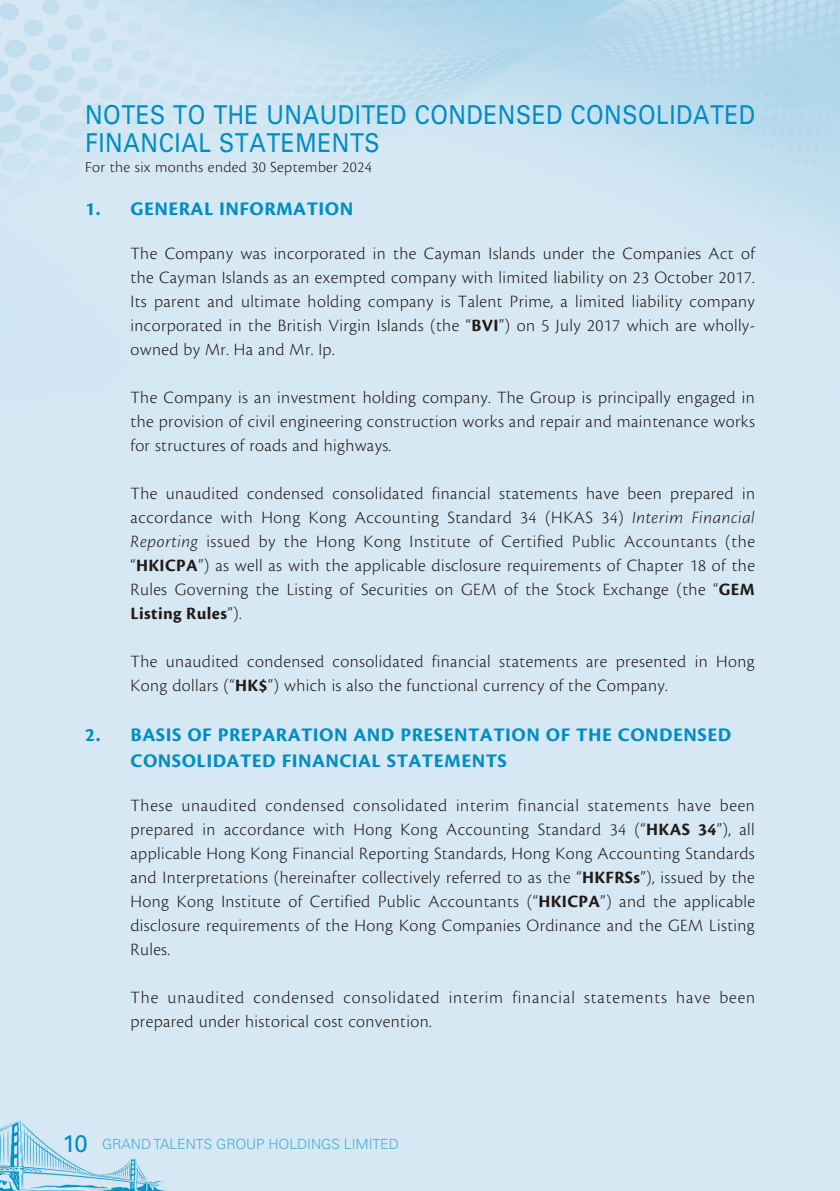
<style>
.page{position:relative;width:840px;height:1191px;background:#fff}
.page>*{position:absolute;margin:0;border:0;box-sizing:border-box;transform-origin:0 0}
.t1{font:26px/28px "Univers LT Std";letter-spacing:.025em;color:#008dc1;scale:.87 1}
.t2{font:20px/26px "Cronos Pro Bold Capt";letter-spacing:.025em;color:#008dc1}
.t3{font:300 18px/24px "Cronos Pro";letter-spacing:.02em;color:#231916;text-align:justify}
.t4{font:300 18px/24px "Cronos Pro";letter-spacing:.05em;color:#231916}
.t5{font:300 16px "Cronos Pro";letter-spacing:.02em;color:#231916}
.t6{font:300 14px "Univers LT Std";color:#46aed4}
.s1{font-weight:700}
.s2{font-style:italic}
.s3{font-weight:400;font-size:24px;color:#008dc1}
</style>
<div class="page">
<img style="left:0;top:0;width:839px;height:1191px">
<h1 class="t1" style="left:85px;top:101px;width:771px">NOTES TO THE UNAUDITED CONDENSED CONSOLIDATED<br>FINANCIAL STATEMENTS</h1>
<p class="t5" style="left:85px;top:158px;width:288px">For the six months ended 30 September 2024</p>
<p class="t2" style="left:85px;top:196px;width:269px">1. GENERAL INFORMATION</p>
<p class="t3" style="left:130px;top:241px;width:625px">The Company was incorporated in the Cayman Islands under the Companies Act of the Cayman Islands as an exempted company with limited liability on 23 October 2017.<br>Its parent and ultimate holding company is Talent Prime, a limited liability company incorporated in the British Virgin Islands (the “<span class="s1">BVI</span>”) on 5 July 2017 which are wholly&shy;owned by Mr. Ha and Mr. Ip.</p>
<p class="t3" style="left:130px;top:385px;width:625px">The Company is an investment holding company. The Group is principally engaged in the provision of civil engineering construction works and repair and maintenance works for structures of roads and highways.</p>
<p class="t3" style="left:130px;top:481px;width:625px">The unaudited condensed consolidated financial statements have been prepared in accordance with Hong Kong Accounting Standard 34 (HKAS 34) <span class="s2">Interim Financial Reporting</span> issued by the Hong Kong Institute of Certified Public Accountants (the “<span class="s1">HKICPA</span>”) as well as with the applicable disclosure requirements of Chapter 18 of the Rules Governing the Listing of Securities on GEM of the Stock Exchange (the “<span class="s1">GEM Listing Rules</span>”).</p>
<p class="t3" style="left:130px;top:649px;width:625px">The unaudited condensed consolidated financial statements are presented in Hong<br>Kong dollars (“<span class="s1">HK$</span>”) which is also the functional currency of the Company.</p>
<p class="t2" style="left:130px;top:722px;width:602px;text-indent:-45px">2. BASIS OF PREPARATION AND PRESENTATION OF THE CONDENSED<br>CONSOLIDATED FINANCIAL STATEMENTS</p>
<p class="t3" style="left:130px;top:793px;width:625px">These unaudited condensed consolidated interim financial statements have been prepared in accordance with Hong Kong Accounting Standard 34 (“<span class="s1">HKAS 34</span>”), all applicable Hong Kong Financial Reporting Standards, Hong Kong Accounting Standards and Interpretations (hereinafter collectively referred to as the “<span class="s1">HKFRSs</span>”), issued by the Hong Kong Institute of Certified Public Accountants (“<span class="s1">HKICPA</span>”) and the applicable disclosure requirements of the Hong Kong Companies Ordinance and the GEM Listing Rules.</p>
<p class="t4" style="left:130px;top:985px;width:626px">The unaudited condensed consolidated interim financial statements have been prepared under historical cost convention.</p>
<p class="t6" style="left:62px;top:1135px;width:338px"><span class="s3">10</span> GRAND TALENTS GROUP HOLDINGS LIMITED</p>
</div>
